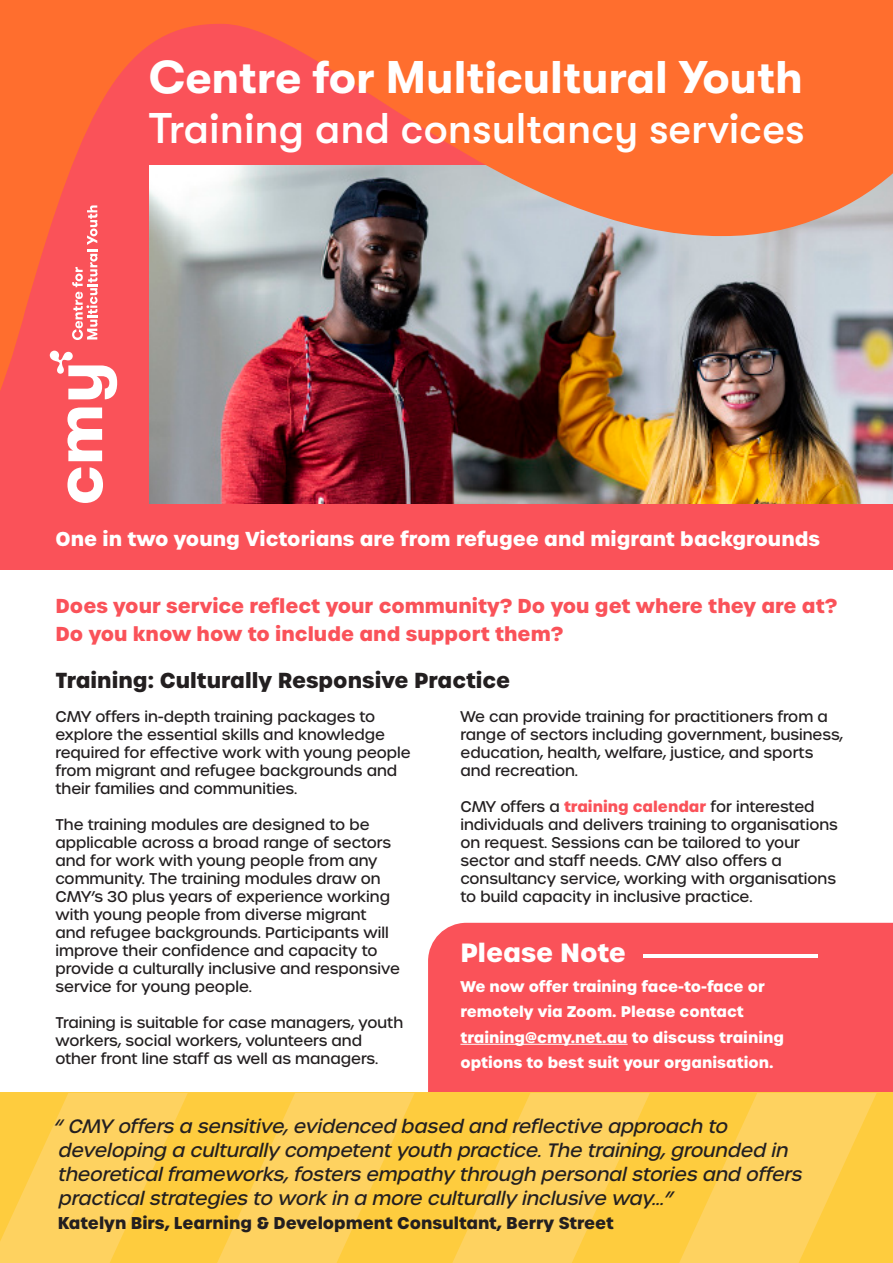
<style>
.page{position:relative;width:893px;height:1263px;background:#fff}
.page>*{position:absolute;margin:0;border:0;box-sizing:border-box;transform-origin:0 0}
.Biggest_Heading__pla{font:700 45.75px "GT Walsheim";color:#fff}
.Biggest_Heading__pla-2{font:500 42.9px "GT Walsheim";color:#fff}
.t1{font:700 25.5px "Urbane";color:#fff}
.t2{font:700 21px "Urbane";color:#231f20}
.t3{font:700 19.5px "Urbane";color:#fa5259}
.t4{font:700 19.5px "Urbane";color:#fff}
.t5{font:italic 500 18.75px/24.2px "Urbane";color:#231f20}
.t6{font:700 16.5px "Urbane";color:#231f20}
.t7{font:500 15px/18px "Urbane";color:#231f20}
.t8{font:700 15px/25.5px "Urbane";color:#fff}
.s1{font-weight:700;color:#fa5259}
</style>
<div class="page">
<div style="left:0;top:0;width:893px;height:570px;background:#fa5259"></div>
<img style="left:149px;top:476px;width:744px;height:27px">
<img style="left:0;top:0;width:893px;height:476px">
<svg style="left:67px;top:467px;width:36px;height:36px"></svg>
<svg style="left:67px;top:407px;width:35px;height:54px"></svg>
<svg style="left:50px;top:351px;width:67px;height:48px"></svg>
<svg style="left:72px;top:205px;width:25px;height:135px"></svg>
<div style="left:428px;top:923px;width:465px;height:170px;background:#fa5259"></div>
<hr style="left:460px;top:1044px;width:168px;height:1px;background:#fff">
<div style="left:0;top:1093px;width:893px;height:170px;background:#fecc3e"></div>
<svg style="left:0;top:1093px;width:188px;height:170px"></svg>
<svg style="left:217px;top:1093px;width:198px;height:170px"></svg>
<svg style="left:452px;top:1093px;width:198px;height:170px"></svg>
<svg style="left:679px;top:1093px;width:198px;height:170px"></svg>
<hr style="left:644px;top:954px;width:174px;height:3px;background:#fff">
<p class="Biggest_Heading__pla" style="left:149px;top:52px;width:655px">Centre for Multicultural Youth</p>
<p class="Biggest_Heading__pla-2" style="left:149px;top:104px;width:657px">Training and consultancy services</p>
<p class="t4" style="left:55px;top:526px;width:766px">One in two young Victorians are from refugee and migrant backgrounds</p>
<p class="t3" style="left:55px;top:592px;width:783px">Does your service reflect your community? Do you get where they are at?</p>
<p class="t3" style="left:55px;top:620px;width:509px">Do you know how to include and support them?</p>
<p class="t2" style="left:55px;top:666px;width:456px">Training: Culturally Responsive Practice</p>
<p class="t7" style="left:55px;top:707px;width:321px">CMY offers in-depth training packages to</p>
<p class="t7" style="left:55px;top:725px;width:357px">explore the essential skills and knowledge required for effective work with young people from migrant and refugee backgrounds and their families and communities.</p>
<p class="t7" style="left:55px;top:815px;width:346px">The training modules are designed to be applicable across a broad range of sectors and for work with young people from any community. The training modules draw on CMY’s 30 plus years of experience working with young people from diverse migrant and refugee backgrounds. Participants will improve their confidence and capacity to provide a culturally inclusive and responsive service for young people.</p>
<p class="t7" style="left:55px;top:1013px;width:349px">Training is suitable for case managers, youth workers, social workers, volunteers and other front line staff as well as managers.</p>
<p class="t7" style="left:460px;top:707px;width:384px">We can provide training for practitioners from a range of sectors including government, business, education, health, welfare, justice, and sports and recreation.</p>
<p class="t7" style="left:460px;top:797px;width:379px">CMY offers a <span class="s1">training calendar</span> for interested individuals and delivers training to organisations on request. Sessions can be tailored to your sector and staff needs. CMY also offers a consultancy service, working with organisations to build capacity in inclusive practice.</p>
<p class="t1" style="left:460px;top:935px;width:167px">Please Note</p>
<p class="t8" style="left:460px;top:974px;width:325px">We now offer training face-to-face or remotely via Zoom. Please contact training@cmy.net.au to discuss training options to best suit your organisation.</p>
<p class="t5" style="left:53px;top:1114px;width:755px">“CMY offers a sensitive,evidenced based and reflective approach to developing a culturally competentyouth practice.The training,grounded in theoreticalframeworks,fosters empathy through personalstories and offers practicalstrategies to work in a more culturally inclusive way...”</p>
<p class="t6" style="left:58px;top:1212px;width:557px">Katelyn Birs, Learning &amp; Development Consultant, Berry Street</p>
</div>
